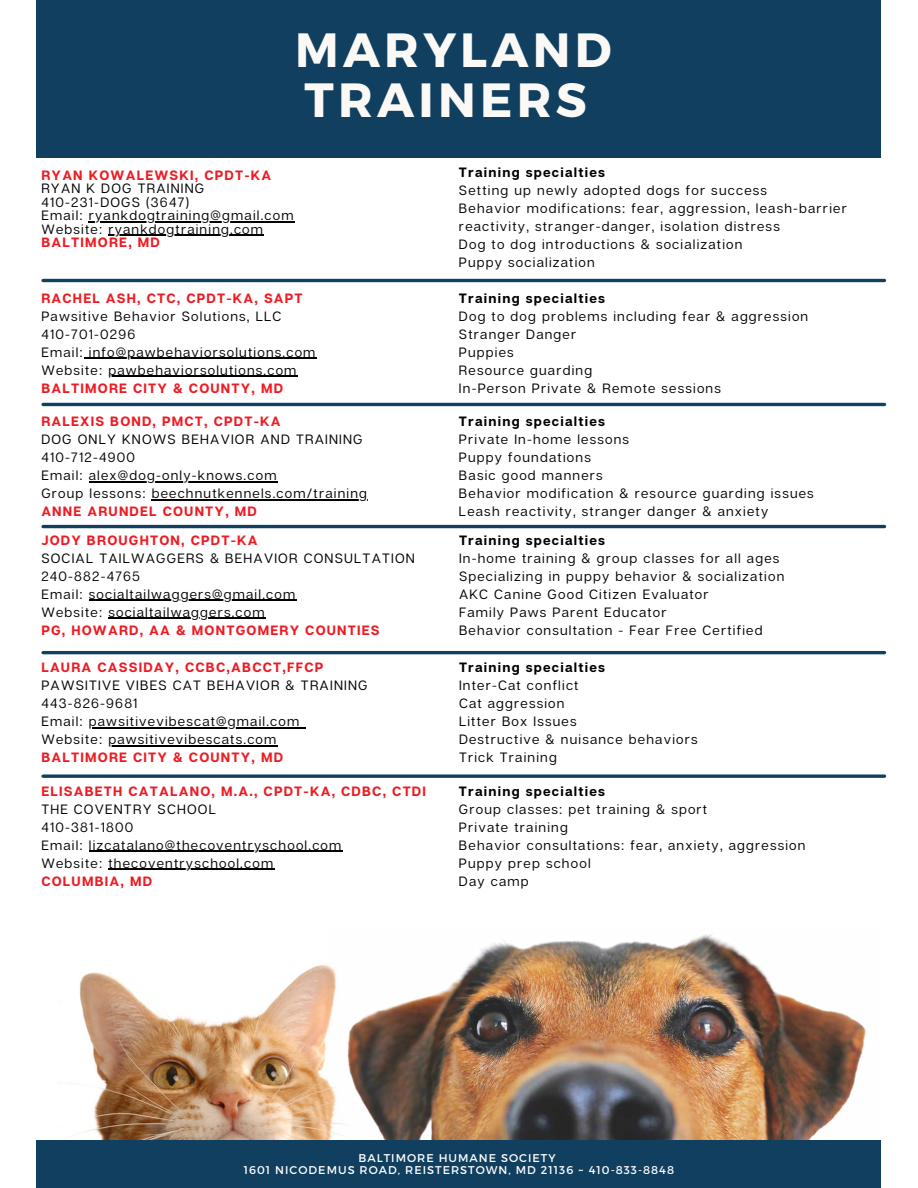
<style>
.page{position:relative;width:918px;height:1188px;background:#fff}
.page>*{position:absolute;margin:0;border:0;box-sizing:border-box;transform-origin:0 0}
.t1{font:700 48px/50.8px "Montserrat";letter-spacing:.09em;color:#faf9f6}
.t2{font:13.5px/18px "Articulat CF";letter-spacing:.09em;color:#000}
.t3{font:700 13.5px "Articulat CF";letter-spacing:.09em;color:#ed1c24}
.t4{font:700 13.5px "Articulat CF";letter-spacing:.09em;color:#000}
.t5{font:11.25px/12.1px "Montserrat";letter-spacing:.09em;color:#fff;text-align:center}
</style>
<div class="page">
<img style="left:58px;top:965px;width:351px;height:175px">
<div style="left:37px;top:1140px;width:844px;height:48px;background:#113f60"></div>
<div style="left:37px;top:0;width:844px;height:158px;background:#113f60"></div>
<img style="left:331px;top:934px;width:535px;height:205px">
<hr style="left:43px;top:651px;width:842px;height:3px;background:#113f60">
<hr style="left:84px;top:358px;width:233px;height:1px;background:#000">
<hr style="left:108px;top:376px;width:190px;height:1px;background:#000">
<hr style="left:43px;top:403px;width:842px;height:3px;background:#113f60">
<hr style="left:89px;top:600px;width:208px;height:1px;background:#000">
<hr style="left:108px;top:618px;width:158px;height:1px;background:#000">
<hr style="left:89px;top:481px;width:189px;height:1px;background:#000">
<hr style="left:152px;top:499px;width:216px;height:1px;background:#000">
<hr style="left:43px;top:525px;width:842px;height:3px;background:#113f60">
<hr style="left:89px;top:728px;width:212px;height:1px;background:#000">
<hr style="left:108px;top:746px;width:170px;height:1px;background:#000">
<svg style="left:43px;top:774px;width:842px;height:4px;background:#355c78"></svg>
<hr style="left:89px;top:851px;width:254px;height:1px;background:#000">
<hr style="left:108px;top:869px;width:166px;height:1px;background:#000">
<hr style="left:43px;top:279px;width:842px;height:3px;background:#113f60">
<hr style="left:89px;top:221px;width:206px;height:1px;background:#000">
<hr style="left:108px;top:235px;width:156px;height:1px;background:#000">
<h1 class="t1" style="left:295px;top:25px;width:318px">MARYLAND<br>TRAINERS</h1>
<p class="t3" style="left:41px;top:167px;width:231px">RYAN KOWALEWSKI, CPDT-KA</p>
<p class="t2" style="left:41px;top:182px;width:254px;line-height:13.5px">RYAN K DOG TRAINING<br>410-231-DOGS (3647)<br>Email: ryankdogtraining@gmail.com<br>Website: ryankdogtraining.com</p>
<p class="t3" style="left:41px;top:234px;width:120px">BALTIMORE, MD</p>
<p class="t3" style="left:41px;top:290px;width:263px">RACHEL ASH, CTC, CPDT-KA, SAPT</p>
<p class="t2" style="left:41px;top:307px;width:276px">Pawsitive Behavior Solutions, LLC<br>410-701-0296<br>Email: info@pawbehaviorsolutions.com<br>Website: pawbehaviorsolutions.com</p>
<p class="t3" style="left:41px;top:380px;width:243px">BALTIMORE CITY &amp; COUNTY, MD</p>
<p class="t3" style="left:41px;top:413px;width:241px">RALEXIS BOND, PMCT, CPDT-KA</p>
<p class="t2" style="left:41px;top:430px;width:327px">DOG ONLY KNOWS BEHAVIOR AND TRAINING 410-712-4900<br>Email: alex@dog-only-knows.com<br>Group lessons: beechnutkennels.com/training</p>
<p class="t3" style="left:41px;top:503px;width:217px">ANNE ARUNDEL COUNTY, MD</p>
<p class="t3" style="left:41px;top:532px;width:218px">JODY BROUGHTON, CPDT-KA</p>
<p class="t2" style="left:41px;top:549px;width:375px">SOCIAL TAILWAGGERS &amp; BEHAVIOR CONSULTATION 240-882-4765<br>Email: socialtailwaggers@gmail.com<br>Website: socialtailwaggers.com</p>
<p class="t3" style="left:41px;top:622px;width:340px">PG, HOWARD, AA &amp; MONTGOMERY COUNTIES</p>
<p class="t3" style="left:41px;top:660px;width:283px">LAURA CASSIDAY, CCBC,ABCCT,FFCP</p>
<p class="t2" style="left:41px;top:677px;width:328px">PAWSITIVE VIBES CAT BEHAVIOR &amp; TRAINING<br>443-826-9681<br>Email: pawsitivevibescat@gmail.com<br>Website: pawsitivevibescats.com</p>
<p class="t3" style="left:41px;top:750px;width:243px">BALTIMORE CITY &amp; COUNTY, MD</p>
<p class="t3" style="left:41px;top:783px;width:386px">ELISABETH CATALANO, M.A., CPDT-KA, CDBC, CTDI</p>
<p class="t2" style="left:41px;top:800px;width:302px">THE COVENTRY SCHOOL<br>410-381-1800<br>Email: lizcatalano@thecoventryschool.com<br>Website: thecoventryschool.com</p>
<p class="t3" style="left:41px;top:873px;width:112px">COLUMBIA, MD</p>
<p class="t4" style="left:459px;top:164px;width:147px">Training specialties</p>
<p class="t2" style="left:459px;top:181px;width:389px">Setting up newly adopted dogs for success<br>Behavior modifications: fear, aggression, leash-barrier reactivity, stranger-danger, isolation distress<br>Dog to dog introductions &amp; socialization<br>Puppy socialization</p>
<p class="t4" style="left:459px;top:290px;width:147px">Training specialties</p>
<p class="t2" style="left:459px;top:307px;width:351px">Dog to dog problems including fear &amp; aggression<br>Stranger Danger<br>Puppies<br>Resource guarding<br>In-Person Private &amp; Remote sessions</p>
<p class="t4" style="left:459px;top:413px;width:147px">Training specialties</p>
<p class="t2" style="left:459px;top:430px;width:356px">Private In-home lessons<br>Puppy foundations<br>Basic good manners<br>Behavior modification &amp; resource guarding issues<br>Leash reactivity, stranger danger &amp; anxiety</p>
<p class="t4" style="left:459px;top:532px;width:147px">Training specialties</p>
<p class="t2" style="left:459px;top:549px;width:327px">In-home training &amp; group classes for all ages Specializing in puppy behavior &amp; socialization AKC Canine Good Citizen Evaluator<br>Family Paws Parent Educator<br>Behavior consultation - Fear Free Certified</p>
<p class="t4" style="left:459px;top:660px;width:147px">Training specialties</p>
<p class="t2" style="left:459px;top:677px;width:240px">Inter-Cat conflict<br>Cat aggression<br>Litter Box Issues<br>Destructive &amp; nuisance behaviors<br>Trick Training</p>
<p class="t4" style="left:459px;top:783px;width:147px">Training specialties</p>
<p class="t2" style="left:459px;top:800px;width:348px">Group classes: pet training &amp; sport<br>Private training<br>Behavior consultations: fear, anxiety, aggression<br>Puppy prep school<br>Day camp</p>
<p class="t5" style="left:244px;top:1152px;width:432px">BALTIMORE HUMANE SOCIETY<br>1601 NICODEMUS ROAD, REISTERSTOWN, MD 21136 ~ 410-833-8848</p>
</div>
